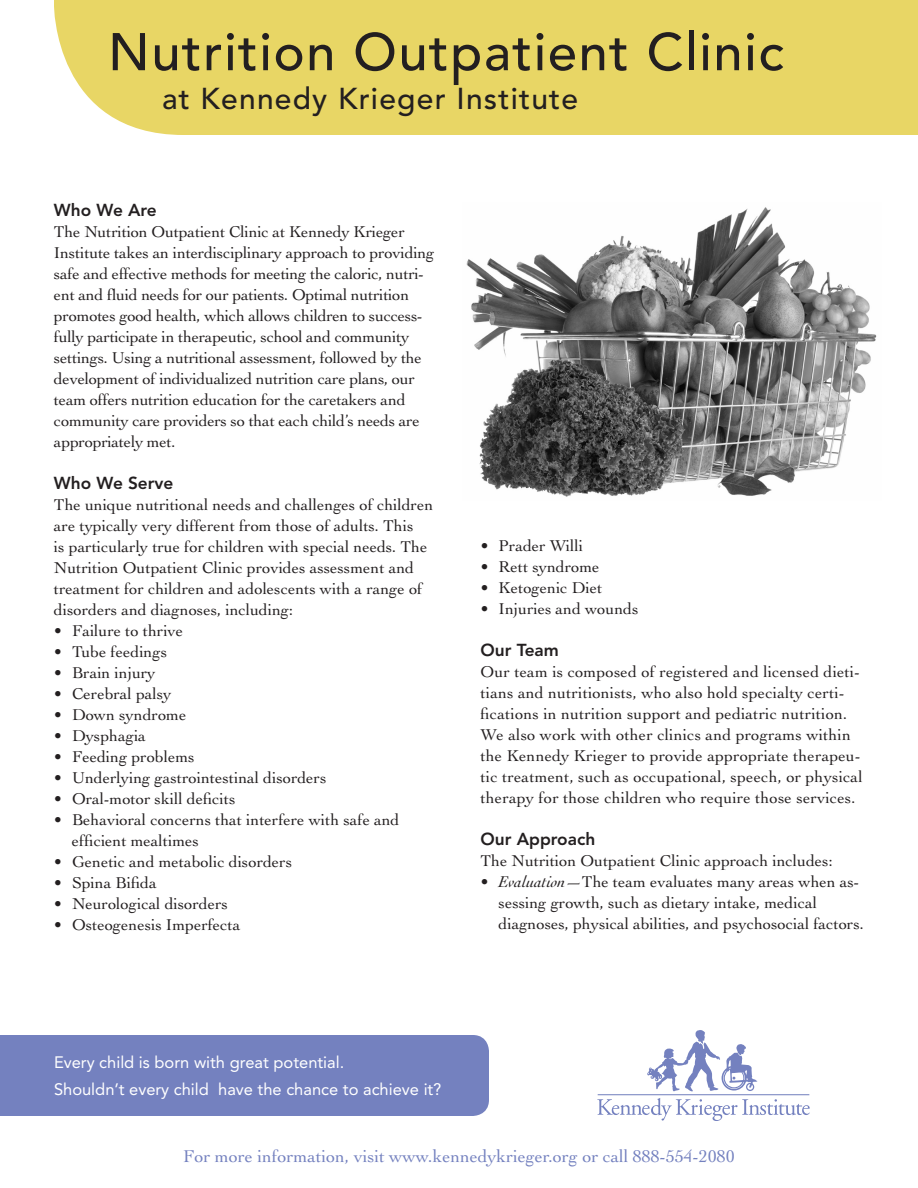
<style>
.page{position:relative;width:918px;height:1188px;background:#fff}
.page>*{position:absolute;margin:0;border:0;box-sizing:border-box;transform-origin:0 0}
.t1{font:500 52.5px "Avenir";letter-spacing:.03em;color:#231f20}
.t2{font:500 30px "Avenir";letter-spacing:.04em;color:#231f20}
.t3{font:18px "Cochin";color:#7481bf}
.BODY{font:800 17.25px "Avenir";color:#231f20}
.BODY-2{font:16.5px/21px "Cochin";color:#231f20}
.Bulleted_Text{font:16.5px/21px "Cochin";color:#231f20}
.t4{font:16.5px/27px "Avenir";color:#fff}
.s1{font-style:italic}
</style>
<div class="page">
<div style="left:0;top:1035px;width:489px;height:81px;background:#7481bf"></div>
<div style="left:54px;top:0;width:864px;height:135px;background:#e8d665"></div>
<svg style="left:597px;top:1098px;width:213px;height:23px"></svg>
<svg style="left:647px;top:1030px;width:110px;height:62px"></svg>
<hr style="left:598px;top:1094px;width:211px;height:1px;background:#7481bf">
<img style="left:466px;top:207px;width:411px;height:290px">
<p class="t1" style="left:108px;top:22px;width:677px">Nutrition Outpatient Clinic</p>
<p class="t2" style="left:162px;top:82px;width:418px">at Kennedy Krieger Institute</p>
<p class="BODY" style="left:54px;top:199px;width:104px">Who We Are</p>
<p class="BODY-2" style="left:54px;top:221px;width:382px">The Nutrition Outpatient Clinic at Kennedy Krieger Institute takes an interdisciplinary approach to providing safe and effective methods for meeting the caloric, nutri&shy;ent and fluid needs for our patients. Optimal nutrition promotes good health, which allows children to success&shy;fully participate in therapeutic, school and community settings. Using a nutritional assessment, followed by the development of individualized nutrition care plans, our team offers nutrition education for the caretakers and community care providers so that each child’s needs are appropriately met.</p>
<p class="BODY" style="left:54px;top:472px;width:121px">Who We Serve</p>
<p class="BODY-2" style="left:54px;top:494px;width:381px">The unique nutritional needs and challenges of children are typically very different from those of adults. This<br>is particularly true for children with special needs. The Nutrition Outpatient Clinic provides assessment and treatment for children and adolescents with a range of disorders and diagnoses, including:</p>
<p class="Bulleted_Text" style="left:54px;top:620px;width:131px">• Failure to thrive</p>
<p class="Bulleted_Text" style="left:54px;top:641px;width:115px">• Tube feedings</p>
<p class="Bulleted_Text" style="left:54px;top:662px;width:103px">• Brain injury</p>
<p class="Bulleted_Text" style="left:54px;top:683px;width:119px">• Cerebral palsy</p>
<p class="Bulleted_Text" style="left:54px;top:704px;width:134px">• Down syndrome</p>
<p class="Bulleted_Text" style="left:54px;top:725px;width:93px">• Dysphagia</p>
<p class="Bulleted_Text" style="left:54px;top:746px;width:142px">• Feeding problems</p>
<p class="Bulleted_Text" style="left:54px;top:767px;width:274px">• Underlying gastrointestinal disorders</p>
<p class="Bulleted_Text" style="left:54px;top:788px;width:183px">• Oral-motor skill deficits</p>
<p class="Bulleted_Text" style="left:72px;top:809px;width:329px;text-indent:-18px">• Behavioral concerns that interfere with safe and efficient mealtimes</p>
<p class="Bulleted_Text" style="left:54px;top:851px;width:240px">• Genetic and metabolic disorders</p>
<p class="Bulleted_Text" style="left:54px;top:872px;width:104px">• Spina Bifida</p>
<p class="Bulleted_Text" style="left:54px;top:893px;width:175px">• Neurological disorders</p>
<p class="Bulleted_Text" style="left:54px;top:914px;width:188px">• Osteogenesis Imperfecta</p>
<p class="Bulleted_Text" style="left:481px;top:535px;width:104px">• Prader Willi</p>
<p class="Bulleted_Text" style="left:481px;top:556px;width:120px">• Rett syndrome</p>
<p class="Bulleted_Text" style="left:481px;top:577px;width:123px">• Ketogenic Diet</p>
<p class="Bulleted_Text" style="left:481px;top:598px;width:159px">• Injuries and wounds</p>
<p class="BODY" style="left:481px;top:639px;width:80px">Our Team</p>
<p class="BODY-2" style="left:481px;top:661px;width:384px">Our team is composed of registered and licensed dieti&shy;tians and nutritionists, who also hold specialty certi&shy;fications in nutrition support and pediatric nutrition.<br>We also work with other clinics and programs within the Kennedy Krieger to provide appropriate therapeu&shy;tic treatment, such as occupational, speech, or physical therapy for those children who require those services.</p>
<p class="BODY" style="left:481px;top:828px;width:116px">Our Approach</p>
<p class="BODY-2" style="left:481px;top:850px;width:354px">The Nutrition Outpatient Clinic approach includes:</p>
<p class="Bulleted_Text" style="left:499px;top:871px;width:367px;text-indent:-18px">• <span class="s1">Evaluation—</span>The team evaluates many areas when as&shy;sessing growth, such as dietary intake, medical diagnoses, physical abilities, and psychosocial factors.</p>
<p class="t4" style="left:54px;top:1049px;width:389px">Every child is born with great potential.<br>Shouldn’t every child have the chance to achieve it?</p>
<p class="t3" style="left:183px;top:1146px;width:553px">For more information, visit www.kennedykrieger.org or call 888-554-2080</p>
</div>
